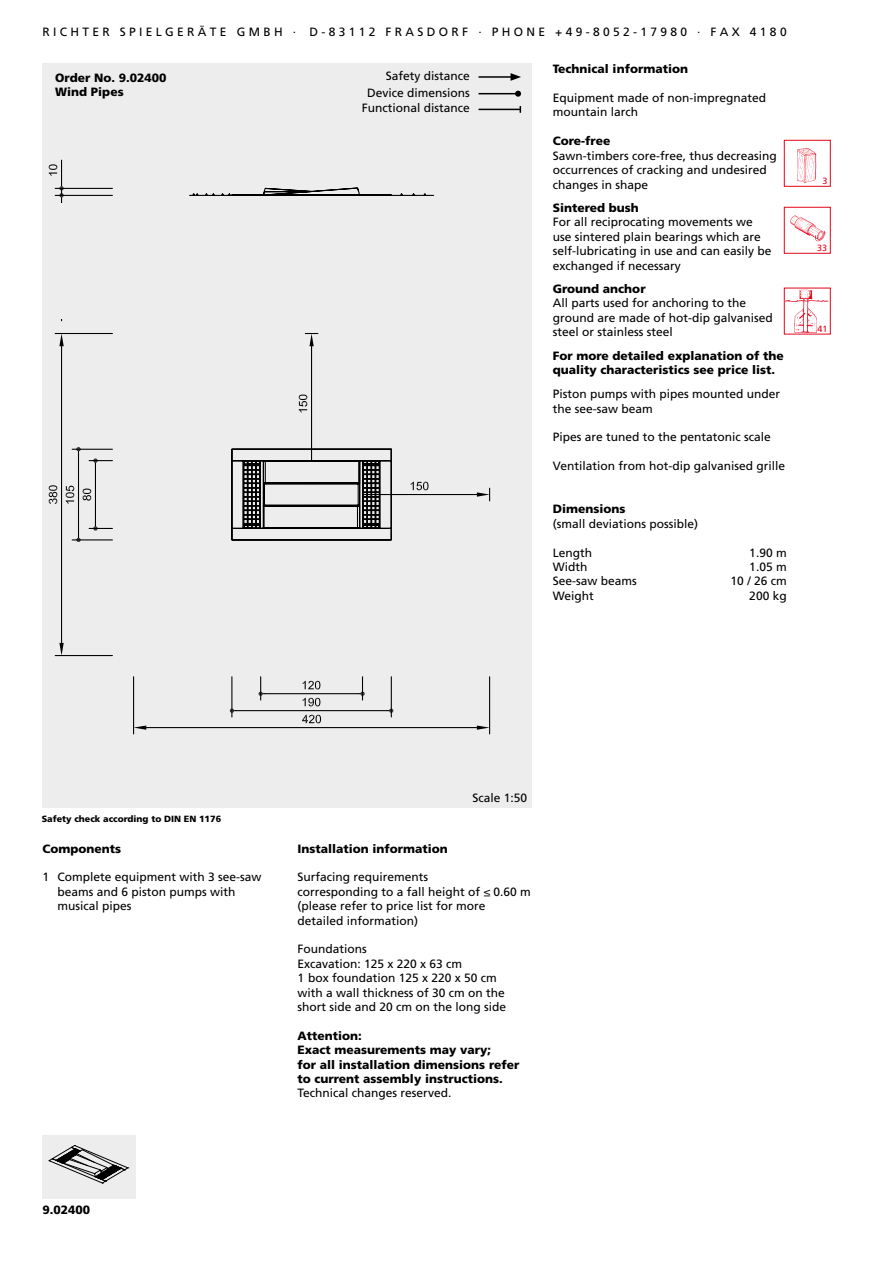
<style>
.page{position:relative;width:893px;height:1263px;background:#fff}
.page>*{position:absolute;margin:0;border:0;box-sizing:border-box;transform-origin:0 0}
.t1{font:12px/14.4px "Frutiger LT Std";color:#000}
.t2{font:900 12px/14.4px "Frutiger LT Std";color:#000}
.t3{font:900 9px "Frutiger LT Std";color:#000}
.t4{font:9px "Frutiger LT Std";color:#e3051b}
</style>
<div class="page">
<div style="left:784px;top:140px;width:47px;height:47px;border:1px solid #e3051b"></div>
<img style="left:797px;top:148px;width:20px;height:34px">
<div style="left:784px;top:207px;width:47px;height:47px;border:1px solid #e3051b"></div>
<img style="left:790px;top:215px;width:36px;height:27px">
<div style="left:784px;top:288px;width:47px;height:46px;border:1px solid #e3051b"></div>
<img style="left:785px;top:288px;width:44px;height:46px">
<div style="left:43px;top:64px;width:488px;height:744px;background:#ededed"></div>
<div style="left:43px;top:1135px;width:93px;height:64px;background:#ededed"></div>
<svg style="left:49px;top:1145px;width:80px;height:39px"></svg>
<hr style="left:479px;top:76px;width:34px;height:2px;background:#000">
<svg style="left:511px;top:73px;width:10px;height:8px"></svg>
<hr style="left:479px;top:93px;width:39px;height:1px;background:#000">
<svg style="left:515px;top:91px;width:6px;height:6px"></svg>
<hr style="left:479px;top:109px;width:41px;height:1px;background:#000">
<hr style="left:55px;top:195px;width:57px;height:1px;background:#000">
<hr style="left:55px;top:188px;width:57px;height:1px;background:#000">
<svg style="left:49px;top:160px;width:15px;height:43px"></svg>
<svg style="left:189px;top:187px;width:246px;height:9px"></svg>
<hr style="left:362px;top:494px;width:115px;height:1px;background:#000">
<svg style="left:477px;top:488px;width:13px;height:13px"></svg>
<svg style="left:411px;top:482px;width:18px;height:8px"></svg>
<svg style="left:231px;top:333px;width:161px;height:208px"></svg>
<hr style="left:265px;top:693px;width:93px;height:1px;background:#000">
<svg style="left:358px;top:677px;width:7px;height:23px"></svg>
<svg style="left:259px;top:677px;width:6px;height:23px"></svg>
<svg style="left:303px;top:681px;width:17px;height:8px"></svg>
<hr style="left:231px;top:677px;width:1px;height:40px;background:#000">
<hr style="left:391px;top:677px;width:1px;height:40px;background:#000">
<hr style="left:236px;top:710px;width:151px;height:1px;background:#000">
<svg style="left:230px;top:708px;width:6px;height:5px"></svg>
<svg style="left:387px;top:708px;width:6px;height:5px"></svg>
<svg style="left:303px;top:698px;width:17px;height:8px"></svg>
<hr style="left:95px;top:465px;width:1px;height:59px;background:#000">
<svg style="left:89px;top:524px;width:23px;height:7px"></svg>
<svg style="left:89px;top:458px;width:23px;height:7px"></svg>
<svg style="left:83px;top:488px;width:8px;height:13px"></svg>
<hr style="left:72px;top:539px;width:40px;height:1px;background:#000">
<hr style="left:72px;top:449px;width:40px;height:1px;background:#000">
<hr style="left:78px;top:453px;width:1px;height:83px;background:#000">
<svg style="left:76px;top:536px;width:5px;height:6px"></svg>
<svg style="left:76px;top:447px;width:5px;height:6px"></svg>
<svg style="left:66px;top:486px;width:8px;height:18px"></svg>
<hr style="left:133px;top:677px;width:1px;height:57px;background:#000">
<hr style="left:489px;top:677px;width:1px;height:57px;background:#000">
<hr style="left:146px;top:727px;width:331px;height:1px;background:#000">
<svg style="left:134px;top:725px;width:12px;height:5px"></svg>
<svg style="left:477px;top:725px;width:13px;height:5px"></svg>
<svg style="left:302px;top:715px;width:19px;height:8px"></svg>
<hr style="left:55px;top:655px;width:57px;height:1px;background:#000">
<hr style="left:55px;top:333px;width:57px;height:1px;background:#000">
<hr style="left:61px;top:346px;width:1px;height:297px;background:#000">
<svg style="left:59px;top:643px;width:5px;height:12px"></svg>
<svg style="left:59px;top:334px;width:5px;height:12px"></svg>
<svg style="left:49px;top:485px;width:8px;height:19px"></svg>
<hr style="left:55px;top:320px;width:57px;height:1px;background:#000">
<p class="t1" style="left:43px;top:25px;width:746px">R I C H T E R S P I E L G E R Ä T E G M B H · D - 8 3 1 1 2 F R A S D O R F · P H O N E + 4 9 - 8 0 5 2 - 1 7 9 8 0 · F A X 4 1 8 0</p>
<p class="t2" style="left:55px;top:70px;width:113px">Order No. 9.02400<br>Wind Pipes</p>
<p class="t1" style="left:362px;top:68px;width:110px;line-height:16.2px;text-align:right">Safety distance<br>Device dimensions<br>Functional distance</p>
<p class="t2" style="left:553px;top:61px;width:137px">Technical information</p>
<p class="t1" style="left:553px;top:90px;width:215px">Equipment made of non-impregnated mountain larch</p>
<p class="t2" style="left:553px;top:134px;width:59px">Core-free</p>
<p class="t1" style="left:553px;top:148px;width:226px">Sawn-timbers core-free, thus decreasing occurrences of cracking and undesired changes in shape</p>
<p class="t2" style="left:553px;top:201px;width:88px">Sintered bush</p>
<p class="t1" style="left:553px;top:215px;width:220px">For all reciprocating movements we use sintered plain bearings which are self-lubricating in use and can easily be exchanged if necessary</p>
<p class="t2" style="left:553px;top:282px;width:94px">Ground anchor</p>
<p class="t1" style="left:553px;top:296px;width:222px">All parts used for anchoring to the ground are made of hot-dip galvanised steel or stainless steel</p>
<p class="t2" style="left:553px;top:348px;width:232px">For more detailed explanation of the quality characteristics see price list.</p>
<p class="t1" style="left:553px;top:387px;width:229px">Piston pumps with pipes mounted under the see-saw beam</p>
<p class="t1" style="left:553px;top:430px;width:220px">Pipes are tuned to the pentatonic scale</p>
<p class="t1" style="left:553px;top:459px;width:234px">Ventilation from hot-dip galvanised grille</p>
<p class="t2" style="left:553px;top:502px;width:74px">Dimensions</p>
<p class="t1" style="left:553px;top:516px;width:147px">(small deviations possible)</p>
<p class="t1" style="left:553px;top:545px;width:41px">Length</p>
<p class="t1" style="left:749px;top:545px;width:39px">1.90 m</p>
<p class="t1" style="left:553px;top:560px;width:36px">Width</p>
<p class="t1" style="left:749px;top:560px;width:39px">1.05 m</p>
<p class="t1" style="left:553px;top:574px;width:86px">See-saw beams</p>
<p class="t1" style="left:731px;top:574px;width:58px">10 / 26 cm</p>
<p class="t1" style="left:553px;top:588px;width:42px">Weight</p>
<p class="t1" style="left:749px;top:588px;width:39px">200 kg</p>
<p class="t4" style="left:822px;top:175px;width:7px">3</p>
<p class="t4" style="left:817px;top:242px;width:12px">33</p>
<p class="t4" style="left:817px;top:323px;width:12px">41</p>
<p class="t3" style="left:42px;top:813px;width:181px">Safety check according to DIN EN 1176</p>
<p class="t2" style="left:43px;top:841px;width:80px">Components</p>
<p class="t1" style="left:57px;top:870px;width:206px;text-indent:-15px">1 Complete equipment with 3 see-saw beams and 6 piston pumps with musical pipes</p>
<p class="t1" style="left:473px;top:790px;width:56px">Scale 1:50</p>
<p class="t2" style="left:297px;top:841px;width:152px">Installation information</p>
<p class="t1" style="left:297px;top:870px;width:235px">Surfacing requirements<br>corresponding to a fall height of ≤ 0.60 m (please refer to price list for more detailed information)</p>
<p class="t1" style="left:297px;top:942px;width:210px">Foundations<br>Excavation: 125 x 220 x 63 cm<br>1 box foundation 125 x 220 x 50 cm with a wall thickness of 30 cm on the short side and 20 cm on the long side</p>
<p class="t2" style="left:297px;top:1028px;width:223px">Attention:<br>Exact measurements may vary;<br>for all installation dimensions refer to current assembly instructions.</p>
<p class="t1" style="left:297px;top:1086px;width:155px">Technical changes reserved.</p>
<p class="t2" style="left:43px;top:1203px;width:49px">9.02400</p>
</div>
